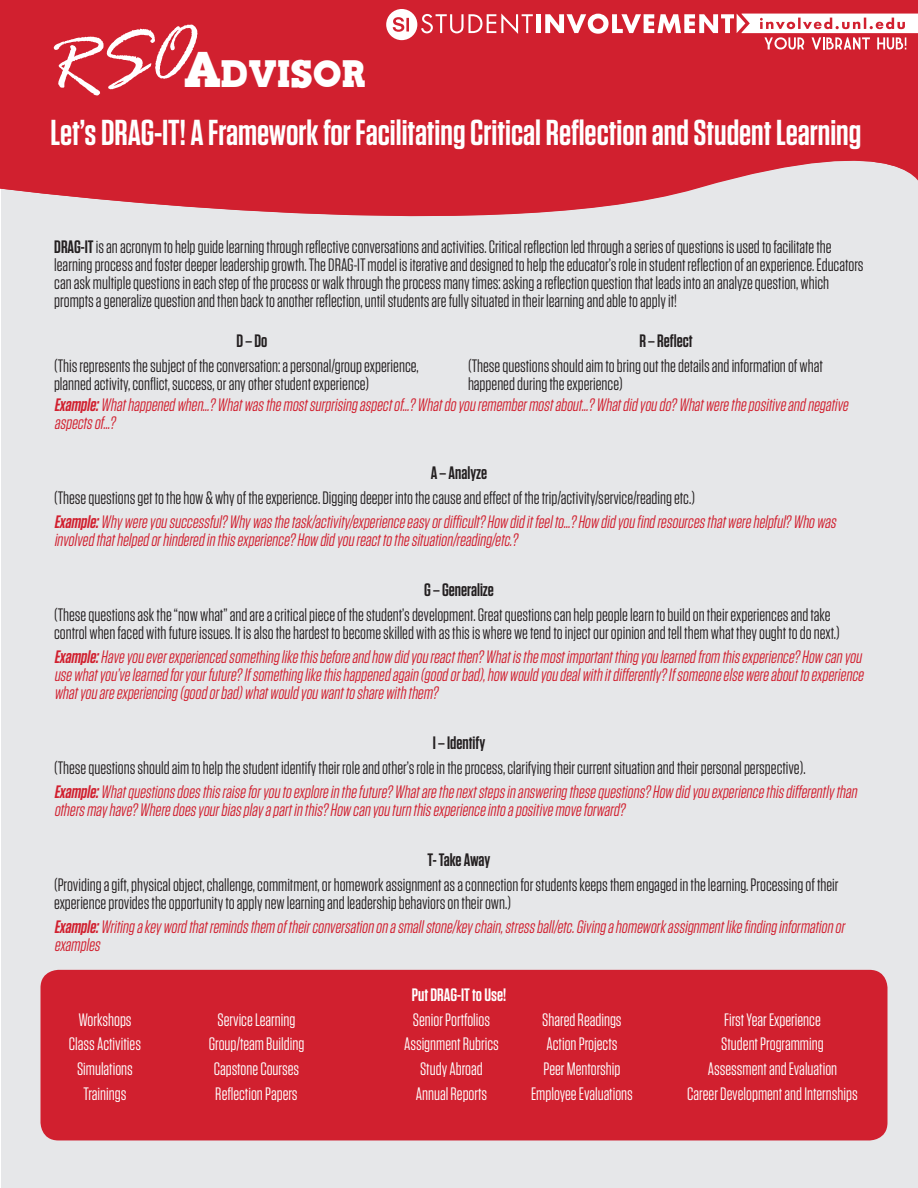
<style>
.page{position:relative;width:918px;height:1188px;background:#fff}
.page>*{position:absolute;margin:0;border:0;box-sizing:border-box;transform-origin:0 0}
.t1{font:700 38.1px "Nebraska";color:#fff}
.t2{font:600 36px "Tungsten";color:#fff}
.t3{font:18px/18px "Tungsten";color:#231f20}
.t4{font:italic 18px/18px "Tungsten";color:#d1202f}
.t5{font:18px "Tungsten";color:#fff}
.t6{font:600 18px "Tungsten";color:#231f20}
.t7{font:600 18px "Tungsten";color:#fff}
.s1{font-weight:600}
</style>
<div class="page">
<div style="left:1px;top:0;width:917px;height:1188px;background:#e6e7e9"></div>
<svg style="left:0;top:0;width:918px;height:217px;background:#d33442"></svg>
<div style="left:536px;top:14px;width:5px;height:19px;background:#fff"></div>
<svg style="left:386px;top:9px;width:148px;height:31px;background:#dd5b66"></svg>
<svg style="left:545px;top:14px;width:373px;height:36px;background:#e37a83"></svg>
<div style="left:40px;top:970px;width:848px;height:170px;background:#d1202f;border-radius:18px"></div>
<div style="left:53px;top:24px;width:149px;height:75px;background:#d1202f"></div>
<p class="t1" style="left:184px;top:51px;width:184px">Advisor</p>
<p class="t2" style="left:51px;top:114px;width:812px">Let’s DRAG-IT! A Framework for Facilitating Critical Reflection and Student Learning</p>
<p class="t3" style="left:54px;top:238px;width:811px"><span class="s1">DRAG-IT</span>is an acronym to help guide learning through reflective conversations and activities. Critical reflection led through a series of questions is used to facilitate the learning process and foster deeper leadership growth. The DRAG-IT model is iterative and designed to help the educator’s role in student reflection of an experience. Educators can ask multiple questions in each step of the process or walk through the process many times: asking a reflection question that leads into an analyze question, which prompts a generalize question and then back to another reflection, until students are fully situated in their learning and able to apply it!</p>
<p class="t6" style="left:639px;top:331px;width:55px">R – Reflect</p>
<p class="t3" style="left:468px;top:357px;width:356px">(These questions should aim to bring out the details and information of what happened during the experience)</p>
<p class="t4" style="left:54px;top:397px;width:799px"><span class="s1">Example:</span>Whathappenedwhen…?Whatwasthemostsurprisingaspectof…?Whatdoyouremembermostabout…?Whatdidyoudo?Whatwerethepositiveandnegative aspectsof…?</p>
<p class="t6" style="left:431px;top:463px;width:58px">A – Analyze</p>
<p class="t3" style="left:54px;top:489px;width:643px">(These questions get to the how &amp; why of the experience. Digging deeper into the cause and effect of the trip/activity/service/reading etc.)</p>
<p class="t4" style="left:54px;top:514px;width:787px"><span class="s1">Example:</span>Whywereyousuccessful?Whywasthetask/activity/experienceeasyordifficult?How diditfeelto…?How didyoufindresourcesthatwerehelpful?Whowas involvedthathelpedorhinderedinthisexperience?How didyoureacttothesituation/reading/etc.?</p>
<p class="t6" style="left:424px;top:580px;width:71px">G – Generalize</p>
<p class="t3" style="left:54px;top:606px;width:787px">(These questions ask the “now what” and are a critical piece of the student’s development. Great questions can help people learn to build on their experiences and take control when faced with future issues. It is also the hardest to become skilled with as this is where we tend to inject our opinion and tell them what they ought to do next.)</p>
<p class="t4" style="left:54px;top:649px;width:814px;text-align:justify"><span class="s1">Example:</span>Haveyoueverexperiencedsomethinglikethisbeforeandhow didyoureactthen?Whatisthemostimportantthingyoulearnedfrom thisexperience?How canyou usewhatyou’velearnedforyourfuture?Ifsomethinglikethishappenedagain(goodorbad),how wouldyoudealwithitdifferently?Ifsomeoneelsewereabouttoexperience whatyouareexperiencing(goodorbad)whatwouldyouwanttosharewiththem?</p>
<p class="t6" style="left:433px;top:733px;width:54px">I – Identify</p>
<p class="t3" style="left:54px;top:759px;width:753px">(These questions should aim to help the student identify their role and other’s role in the process, clarifying their current situation and their personal perspective).</p>
<p class="t4" style="left:54px;top:784px;width:808px"><span class="s1">Example:</span>Whatquestionsdoesthisraiseforyoutoexploreinthefuture?Whatarethenextstepsinansweringthesequestions?How didyouexperiencethisdifferentlythan othersmayhave?Wheredoesyourbiasplayapartinthis?How canyouturnthisexperienceintoapositivemoveforward?</p>
<p class="t6" style="left:428px;top:850px;width:64px">T- Take Away</p>
<p class="t3" style="left:54px;top:876px;width:786px">(Providing a gift, physical object, challenge, commitment, or homework assignment as a connection for students keeps them engaged in the learning. Processing of their experience provides the opportunity to apply new learning and leadership behaviors on their own.)</p>
<p class="t4" style="left:54px;top:919px;width:795px"><span class="s1">Example:</span>Writingakeywordthatremindsthem oftheirconversationonasmallstone/keychain,stressball/etc.Givingahomeworkassignmentlikefindinginformationor examples</p>
<p class="t7" style="left:412px;top:985px;width:96px">Put DRAG-IT to Use!</p>
<p class="t5" style="left:78px;top:1010px;width:55px">Workshops</p>
<p class="t5" style="left:218px;top:1010px;width:79px">Service Learning</p>
<p class="t5" style="left:413px;top:1010px;width:79px">Senior Portfolios</p>
<p class="t5" style="left:542px;top:1010px;width:81px">Shared Readings</p>
<p class="t5" style="left:724px;top:1010px;width:98px">First Year Experience</p>
<p class="t5" style="left:69px;top:1035px;width:74px">Class Activities</p>
<p class="t5" style="left:209px;top:1035px;width:97px">Group/team Building</p>
<p class="t5" style="left:404px;top:1035px;width:96px">Assignment Rubrics</p>
<p class="t5" style="left:547px;top:1035px;width:72px">Action Projects</p>
<p class="t5" style="left:721px;top:1035px;width:104px">Student Programming</p>
<p class="t5" style="left:77px;top:1060px;width:57px">Simulations</p>
<p class="t5" style="left:214px;top:1060px;width:87px">Capstone Courses</p>
<p class="t5" style="left:420px;top:1060px;width:64px">Study Abroad</p>
<p class="t5" style="left:543px;top:1060px;width:79px">Peer Mentorship</p>
<p class="t5" style="left:708px;top:1060px;width:131px">Assessment and Evaluation</p>
<p class="t5" style="left:84px;top:1084px;width:44px">Trainings</p>
<p class="t5" style="left:215px;top:1084px;width:84px">Reflection Papers</p>
<p class="t5" style="left:416px;top:1084px;width:73px">Annual Reports</p>
<p class="t5" style="left:531px;top:1084px;width:103px">Employee Evaluations</p>
<p class="t5" style="left:687px;top:1084px;width:172px">Career Development and Internships</p>
<p class="t6" style="left:236px;top:331px;width:33px">D – Do</p>
<p class="t3" style="left:54px;top:357px;width:366px">(This represents the subject of the conversation: a personal/group experience, planned activity, conflict, success, or any other student experience)</p>
</div>
